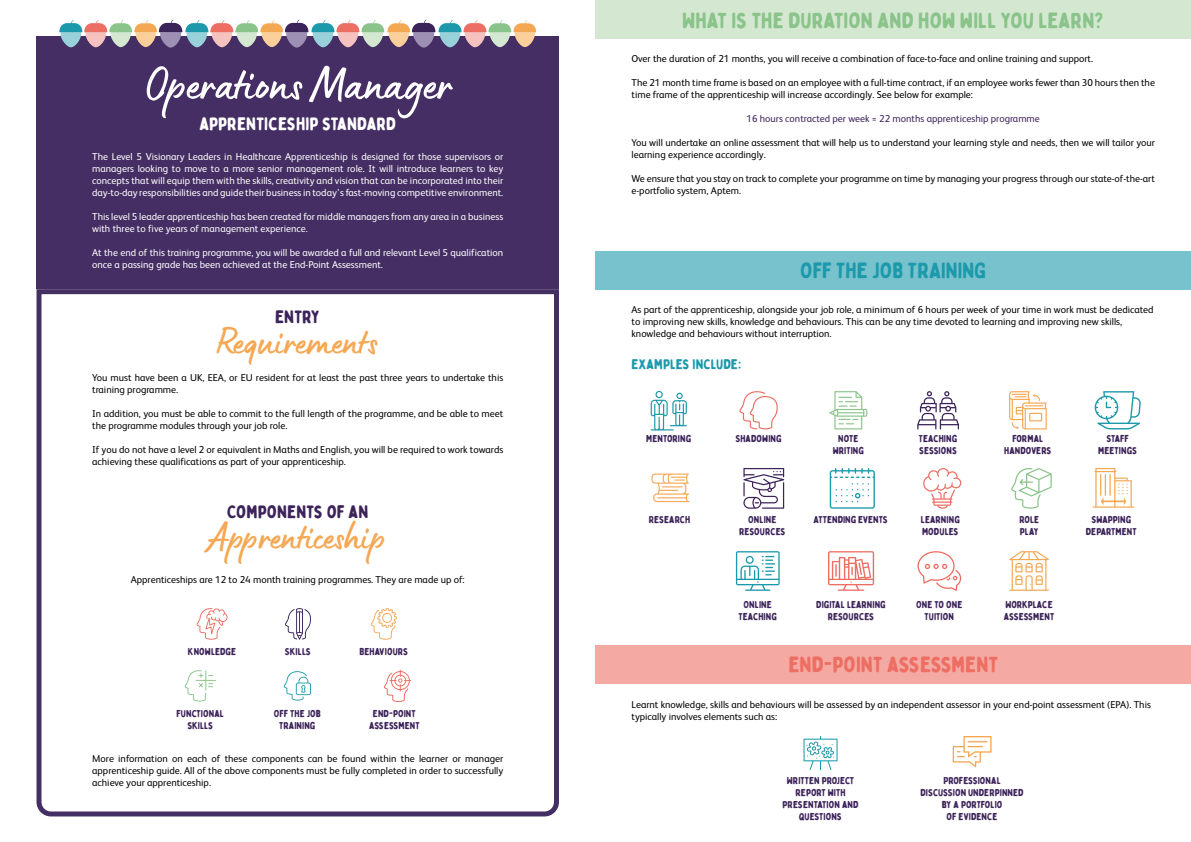
<style>
.page{position:relative;width:1191px;height:842px;background:#fff}
.page>*{position:absolute;margin:0;border:0;box-sizing:border-box;transform-origin:0 0}
.t1{font:50px "Lumios Marker";color:#fff}
.t2{font:40px "Lumios Marker";color:#f5a854}
.t3{font:22px "Bobby Jones Soft";color:#8ac48a}
.t4{font:22px "Bobby Jones Soft";color:#ed6e63}
.t5{font:22px "Bobby Jones Soft";color:#1c99ab}
.t6{font:18.1px "Bobby Jones Soft";color:#fff}
.t7{font:18.1px "Bobby Jones Soft";color:#3c235a}
.t8{font:14px "Bobby Jones Soft";color:#1c99ab}
.t9{font:10px/12px "FS Albert";color:#000}
.t10{font:10px/12px "FS Albert";color:#fff}
.t11{font:10px/12px "Bobby Jones Soft";color:#3c235a;text-align:center}
.t12{font:10px/12px "Bobby Jones Soft";color:#3c245a;text-align:center}
.t13{font:10px "FS Albert";color:#3c235a}
.t14{font:10px "Bobby Jones Soft";letter-spacing:-.02em;color:#3c235a}
</style>
<div class="page">
<div style="left:36px;top:36px;width:523px;height:253px;background:#452e63"></div>
<svg style="left:59px;top:20px;width:477px;height:28px"></svg>
<svg style="left:36px;top:289px;width:523px;height:528px"></svg>
<svg style="left:196px;top:608px;width:32px;height:32px"></svg>
<svg style="left:285px;top:608px;width:26px;height:32px"></svg>
<svg style="left:371px;top:608px;width:26px;height:32px"></svg>
<svg style="left:185px;top:670px;width:31px;height:31px"></svg>
<svg style="left:284px;top:671px;width:27px;height:29px"></svg>
<svg style="left:384px;top:670px;width:27px;height:32px"></svg>
<div style="left:595px;top:1px;width:596px;height:38px;background:#d4e8d1"></div>
<svg style="left:952px;top:736px;width:39px;height:31px"></svg>
<svg style="left:803px;top:736px;width:34px;height:34px"></svg>
<div style="left:595px;top:251px;width:596px;height:39px;background:#77c2cd"></div>
<div style="left:595px;top:645px;width:596px;height:39px;background:#f5a9a3"></div>
<svg style="left:739px;top:391px;width:38px;height:38px"></svg>
<svg style="left:829px;top:391px;width:38px;height:38px"></svg>
<svg style="left:917px;top:391px;width:42px;height:38px"></svg>
<svg style="left:1009px;top:391px;width:37px;height:38px"></svg>
<svg style="left:1094px;top:391px;width:46px;height:38px"></svg>
<svg style="left:651px;top:473px;width:38px;height:29px"></svg>
<svg style="left:743px;top:468px;width:41px;height:41px"></svg>
<svg style="left:829px;top:468px;width:46px;height:41px"></svg>
<svg style="left:923px;top:468px;width:38px;height:41px"></svg>
<svg style="left:1011px;top:468px;width:40px;height:41px"></svg>
<svg style="left:1092px;top:468px;width:42px;height:40px"></svg>
<svg style="left:650px;top:391px;width:37px;height:39px"></svg>
<svg style="left:828px;top:551px;width:46px;height:40px"></svg>
<svg style="left:1009px;top:551px;width:40px;height:40px"></svg>
<svg style="left:736px;top:551px;width:43px;height:40px"></svg>
<svg style="left:917px;top:551px;width:44px;height:40px"></svg>
<h1 class="t1" style="left:144px;top:52px;width:309px">Operations Manager</h1>
<h3 class="t6" style="left:199px;top:113px;width:198px">APPRENTICESHIP STANDARD</h3>
<p class="t10" style="left:92px;top:151px;width:412px;text-align:justify">The Level 5 Visionary Leaders in Healthcare Apprenticeship is designed for those supervisors or managers looking to move to a more senior management role. It will introduce learners to key concepts that will equip them with the skills, creativity and vision that can be incorporated into their day-to-day responsibilities and guide their business in today’s fast-moving competitive environment.</p>
<p class="t10" style="left:92px;top:211px;width:412px">This level 5 leader apprenticeship has been created for middle managers from any area in a business with three to five years of management experience.</p>
<p class="t10" style="left:92px;top:247px;width:412px">At the end of this training programme, you will be awarded a full and relevant Level 5 qualification once a passing grade has been achieved at the End-Point Assessment.</p>
<h3 class="t7" style="left:275px;top:305px;width:47px">ENTRY</h3>
<h2 class="t2" style="left:218px;top:315px;width:161px">Requirements</h2>
<p class="t9" style="left:92px;top:371px;width:412px">You must have been a UK, EEA, or EU resident for at least the past three years to undertake this training programme.</p>
<p class="t9" style="left:92px;top:407px;width:412px">In addition, you must be able to commit to the full length of the programme, and be able to meet the programme modules through your job role.</p>
<p class="t9" style="left:92px;top:443px;width:412px">If you do not have a level 2 or equivalent in Maths and English, you will be required to work towards achieving these qualifications as part of your apprenticeship.</p>
<h3 class="t7" style="left:227px;top:501px;width:143px">COMPONENTS OF AN</h3>
<h2 class="t2" style="left:210px;top:511px;width:177px">Apprenticeship</h2>
<p class="t9" style="left:131px;top:574px;width:335px">Apprenticeships are 12 to 24 month training programmes. They are made up of:</p>
<p class="t11" style="left:188px;top:646px;width:50px">KNOWLEDGE</p>
<p class="t11" style="left:285px;top:646px;width:28px">SKILLS</p>
<p class="t11" style="left:359px;top:646px;width:50px">BEHAVIOURS</p>
<p class="t11" style="left:177px;top:707px;width:49px">FUNCTIONAL<br>SKILLS</p>
<p class="t11" style="left:274px;top:707px;width:49px">OFF THE JOB<br>TRAINING</p>
<p class="t11" style="left:369px;top:707px;width:52px">END-POINT<br>ASSESSMENT</p>
<p class="t9" style="left:92px;top:753px;width:412px;text-align:justify">More information on each of these components can be found within the learner or manager apprenticeship guide. All of the above components must be fully completed in order to successfully achieve your apprenticeship.</p>
<h3 class="t3" style="left:682px;top:7px;width:424px">WHAT IS THE DURATION AND HOW WILL YOU LEARN?</h3>
<p class="t9" style="left:631px;top:53px;width:463px">Over the duration of 21 months, you will receive a combination of face-to-face and online training and support.</p>
<p class="t9" style="left:631px;top:77px;width:525px">The 21 month time frame is based on an employee with a full-time contract, if an employee works fewer than 30 hours then the time frame of the apprenticeship will increase accordingly. See below for example:</p>
<p class="t13" style="left:746px;top:113px;width:295px">16 hours contracted per week = 22 months apprenticeship programme</p>
<p class="t9" style="left:631px;top:137px;width:525px">You will undertake an online assessment that will help us to understand your learning style and needs, then we will tailor your learning experience accordingly.</p>
<p class="t9" style="left:631px;top:173px;width:525px">We ensure that you stay on track to complete your programme on time by managing your progress through our state-of-the-art e-portfolio system, Aptem.</p>
<h3 class="t5" style="left:800px;top:257px;width:187px">OFF THE JOB TRAINING</h3>
<p class="t9" style="left:631px;top:304px;width:523px">As part of the apprenticeship, alongside your job role, a minimum of 6 hours per week of your time in work must be dedicated to improving new skills, knowledge and behaviours. This can be any time devoted to learning and improving new skills, knowledge and behaviours without interruption.</p>
<h3 class="t8" style="left:631px;top:355px;width:111px">EXAMPLES INCLUDE:</h3>
<p class="t11" style="left:646px;top:433px;width:46px">MENTORING</p>
<p class="t11" style="left:735px;top:433px;width:48px">SHADOWING</p>
<p class="t11" style="left:832px;top:433px;width:33px">NOTE<br>WRITING</p>
<p class="t11" style="left:919px;top:433px;width:40px;text-align:left">TEACHING<br>SESSIONS</p>
<p class="t11" style="left:1004px;top:433px;width:49px">FORMAL<br>HANDOVERS</p>
<p class="t11" style="left:1098px;top:433px;width:40px">STAFF<br>MEETINGS</p>
<p class="t14" style="left:649px;top:514px;width:43px">RESEARCH</p>
<p class="t11" style="left:739px;top:514px;width:48px">ONLINE<br>RESOURCES</p>
<p class="t11" style="left:813px;top:514px;width:76px">ATTENDING EVENTS</p>
<p class="t11" style="left:921px;top:514px;width:40px;text-align:left">LEARNING<br>MODULES</p>
<p class="t11" style="left:1019px;top:514px;width:21px;text-align:left">ROLE<br>PLAY</p>
<p class="t11" style="left:1085px;top:514px;width:52px">SWAPPING<br>DEPARTMENT</p>
<p class="t12" style="left:738px;top:599px;width:40px">ONLINE<br>TEACHING</p>
<p class="t12" style="left:816px;top:599px;width:71px">DIGITAL LEARNING<br>RESOURCES</p>
<p class="t12" style="left:916px;top:599px;width:48px">ONE TO ONE<br>TUITION</p>
<p class="t12" style="left:1003px;top:599px;width:52px;text-align:left">WORKPLACE<br>ASSESSMENT</p>
<h3 class="t4" style="left:788px;top:651px;width:211px">END-POINT ASSESSMENT</h3>
<p class="t9" style="left:631px;top:698px;width:521px">Learnt knowledge, skills and behaviours will be assessed by an independent assessor in your end-point assessment (EPA). This typically involves elements such as:</p>
<p class="t11" style="left:782px;top:775px;width:77px">WRITTEN PROJECT<br>REPORT WITH<br>PRESENTATION AND<br>QUESTIONS</p>
<p class="t11" style="left:920px;top:775px;width:105px">PROFESSIONAL<br>DISCUSSION UNDERPINNED<br>BY A PORTFOLIO<br>OF EVIDENCE</p>
</div>
